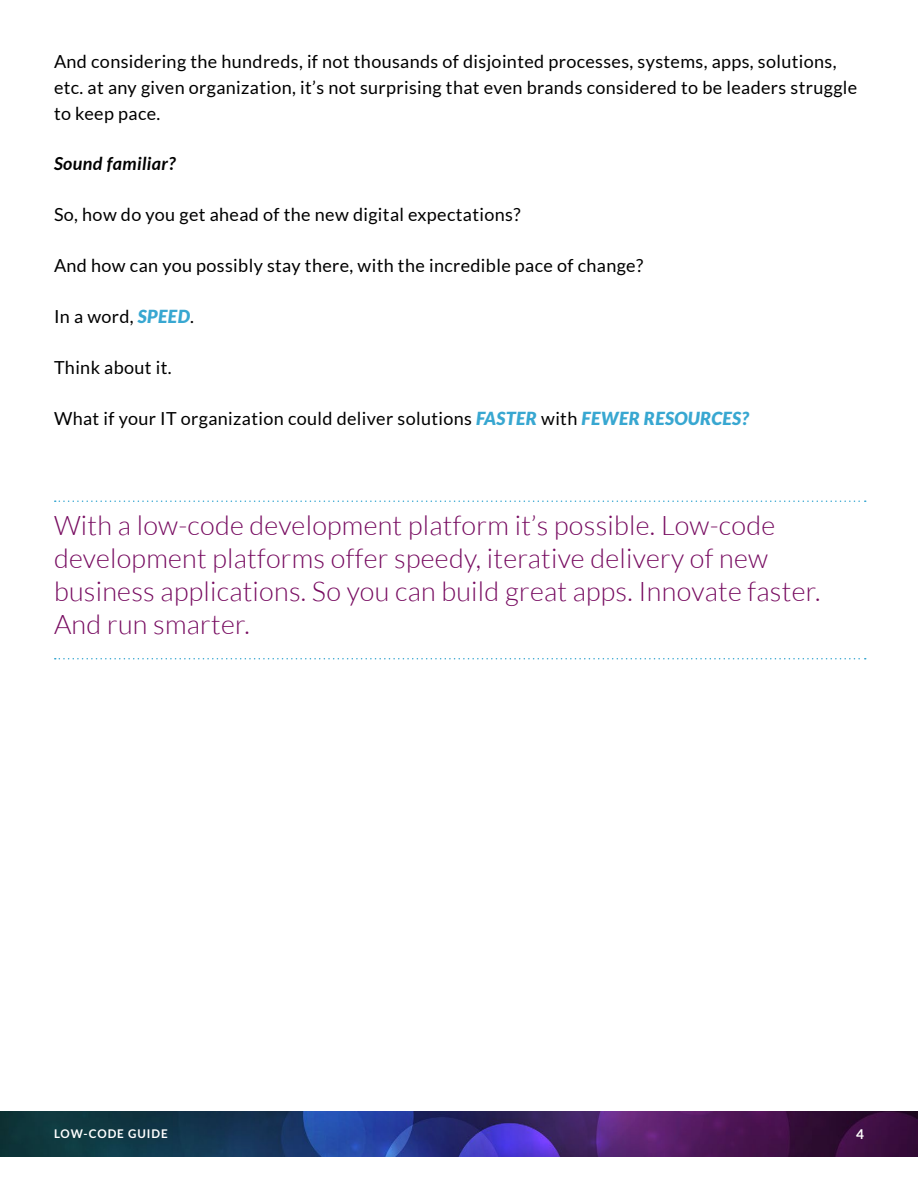
<style>
.page{position:relative;width:918px;height:1188px;background:#fff}
.page>*{position:absolute;margin:0;border:0;box-sizing:border-box;transform-origin:0 0}
.t1{font:300 27px/33px "Lato";letter-spacing:.01em;color:#770b60}
.t2{font:18px/25.5px "Lato";letter-spacing:.02em;color:#000}
.t3{font:italic 700 18px "Lato";letter-spacing:.02em;color:#000}
.t4{font:700 13.5px "Lato";color:#fff}
.t5{font:700 12px "Lato";letter-spacing:.08em;color:#fff}
.s1{font-weight:900;font-style:italic;color:#38a7d1}
</style>
<div class="page">
<img style="left:0;top:1111px;width:918px;height:46px">
<svg style="left:55px;top:500px;width:811px;height:2px"></svg>
<svg style="left:55px;top:658px;width:811px;height:1px"></svg>
<p class="t2" style="left:54px;top:49px;width:805px">And considering the hundreds, if not thousands of disjointed processes, systems, apps, solutions, etc. at any given organization, it’s not surprising that even brands considered to be leaders struggle to keep pace.</p>
<p class="t3" style="left:54px;top:154px;width:123px">Sound familiar?</p>
<p class="t2" style="left:54px;top:202px;width:468px">So, how do you get ahead of the new digital expectations?</p>
<p class="t2" style="left:54px;top:253px;width:591px">And how can you possibly stay there, with the incredible pace of change?</p>
<p class="t2" style="left:54px;top:304px;width:142px">In a word, <span class="s1">SPEED</span>.</p>
<p class="t2" style="left:54px;top:355px;width:119px">Think about it.</p>
<p class="t2" style="left:54px;top:406px;width:696px">What if your IT organization could deliver solutions <span class="s1">FASTER</span> with <span class="s1">FEWER RESOURCES?</span></p>
<h1 class="t1" style="left:54px;top:509px;width:768px">With a low-code development platform it’s possible. Low-code development platforms offer speedy, iterative delivery of new business applications. So you can build great apps. Innovate faster.<br>And run smarter.</h1>
<p class="t5" style="left:54px;top:1126px;width:115px">LOW-CODE GUIDE</p>
<p class="t4" style="left:856px;top:1126px;width:9px">4</p>
</div>
